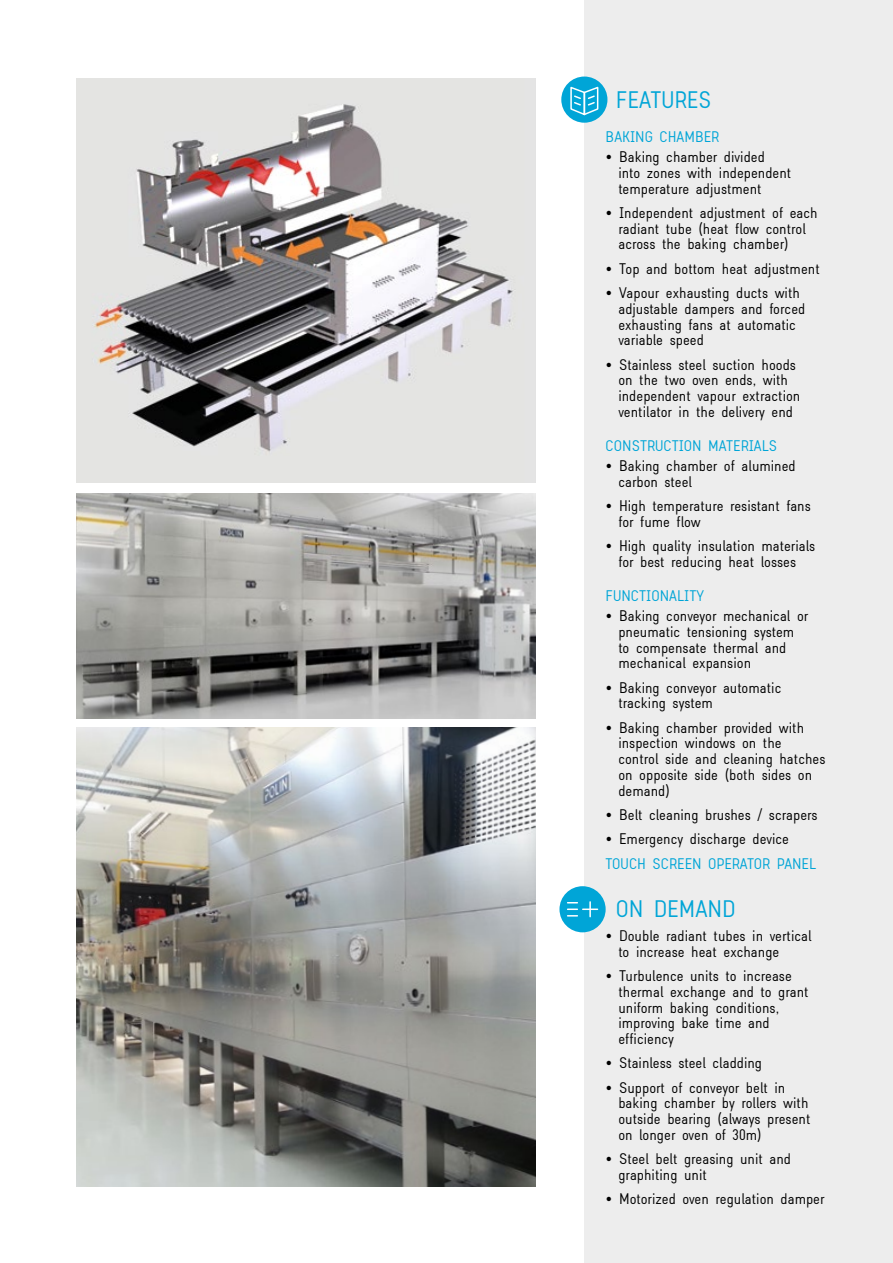
<style>
.page{position:relative;width:893px;height:1263px;background:#fff}
.page>*{position:absolute;margin:0;border:0;box-sizing:border-box;transform-origin:0 0}
.t1{font:300 21px "TWS Savory";color:#00a5d7}
.t2{font:300 13.5px/15.8px "TWS Savory";color:#000}
.t3{font:300 13.5px "TWS Savory";color:#00a5d7}
</style>
<div class="page">
<div style="left:584px;top:0;width:309px;height:1263px;background:#ededed"></div>
<div style="left:561px;top:77px;width:46px;height:46px;background:#00a5d7;border-radius:50%"></div>
<div style="left:559px;top:886px;width:47px;height:46px;background:#00a5d7;border-radius:50%"></div>
<img style="left:77px;top:493px;width:459px;height:225px">
<svg style="left:570px;top:86px;width:29px;height:30px"></svg>
<svg style="left:583px;top:902px;width:14px;height:15px"></svg>
<svg style="left:568px;top:902px;width:9px;height:14px"></svg>
<img style="left:77px;top:727px;width:459px;height:459px">
<img style="left:77px;top:79px;width:459px;height:404px">
<h1 class="t1" style="left:616px;top:85px;width:97px">FEATURES</h1>
<p class="t3" style="left:606px;top:128px;width:115px">BAKING CHAMBER</p>
<p class="t2" style="left:618px;top:149px;width:175px;text-indent:-13px">• Baking chamber divided<br>into zones with independent temperature adjustment</p>
<p class="t2" style="left:618px;top:205px;width:201px;text-indent:-13px">• Independent adjustment of each radiant tube (heat flow control across the baking chamber)</p>
<p class="t2" style="left:606px;top:261px;width:216px">• Top and bottom heat adjustment</p>
<p class="t2" style="left:618px;top:285px;width:188px;text-indent:-13px">• Vapour exhausting ducts with adjustable dampers and forced exhausting fans at automatic variable speed</p>
<p class="t2" style="left:618px;top:356px;width:184px;text-indent:-13px">• Stainless steel suction hoods on the two oven ends, with independent vapour extraction ventilator in the delivery end</p>
<p class="t3" style="left:606px;top:437px;width:173px">CONSTRUCTION MATERIALS</p>
<p class="t2" style="left:618px;top:458px;width:179px;text-indent:-13px">• Baking chamber of alumined carbon steel</p>
<p class="t2" style="left:618px;top:498px;width:194px;text-indent:-13px">• High temperature resistant fans for fume flow</p>
<p class="t2" style="left:606px;top:538px;width:211px;text-align:center">• High quality insulation materials for best reducing heat losses</p>
<p class="t3" style="left:606px;top:587px;width:100px">FUNCTIONALITY</p>
<p class="t2" style="left:618px;top:608px;width:191px;text-indent:-13px">• Baking conveyor mechanical or pneumatic tensioning system to compensate thermal and mechanical expansion</p>
<p class="t2" style="left:618px;top:680px;width:165px;text-indent:-13px">• Baking conveyor automatic tracking system</p>
<p class="t2" style="left:618px;top:720px;width:209px;text-indent:-13px">• Baking chamber provided with inspection windows on the<br>control side and cleaning hatches on opposite side (both sides on demand)</p>
<p class="t2" style="left:606px;top:807px;width:213px">• Belt cleaning brushes / scrapers</p>
<p class="t2" style="left:606px;top:831px;width:185px">• Emergency discharge device</p>
<p class="t3" style="left:606px;top:854px;width:212px">TOUCH SCREEN OPERATOR PANEL</p>
<h1 class="t1" style="left:616px;top:894px;width:121px">ON DEMAND</h1>
<p class="t2" style="left:618px;top:928px;width:195px;text-indent:-13px">• Double radiant tubes in vertical to increase heat exchange</p>
<p class="t2" style="left:618px;top:968px;width:192px;text-indent:-13px">• Turbulence units to increase thermal exchange and to grant uniform baking conditions, improving bake time and efficiency</p>
<p class="t2" style="left:606px;top:1055px;width:158px">• Stainless steel cladding</p>
<p class="t2" style="left:618px;top:1079px;width:194px;text-indent:-13px">• Support of conveyor belt in baking chamber by rollers with outside bearing (always present on longer oven of 30m)</p>
<p class="t2" style="left:618px;top:1151px;width:174px;text-indent:-13px">• Steel belt greasing unit and graphiting unit</p>
<p class="t2" style="left:606px;top:1191px;width:220px">• Motorized oven regulation damper</p>
</div>
